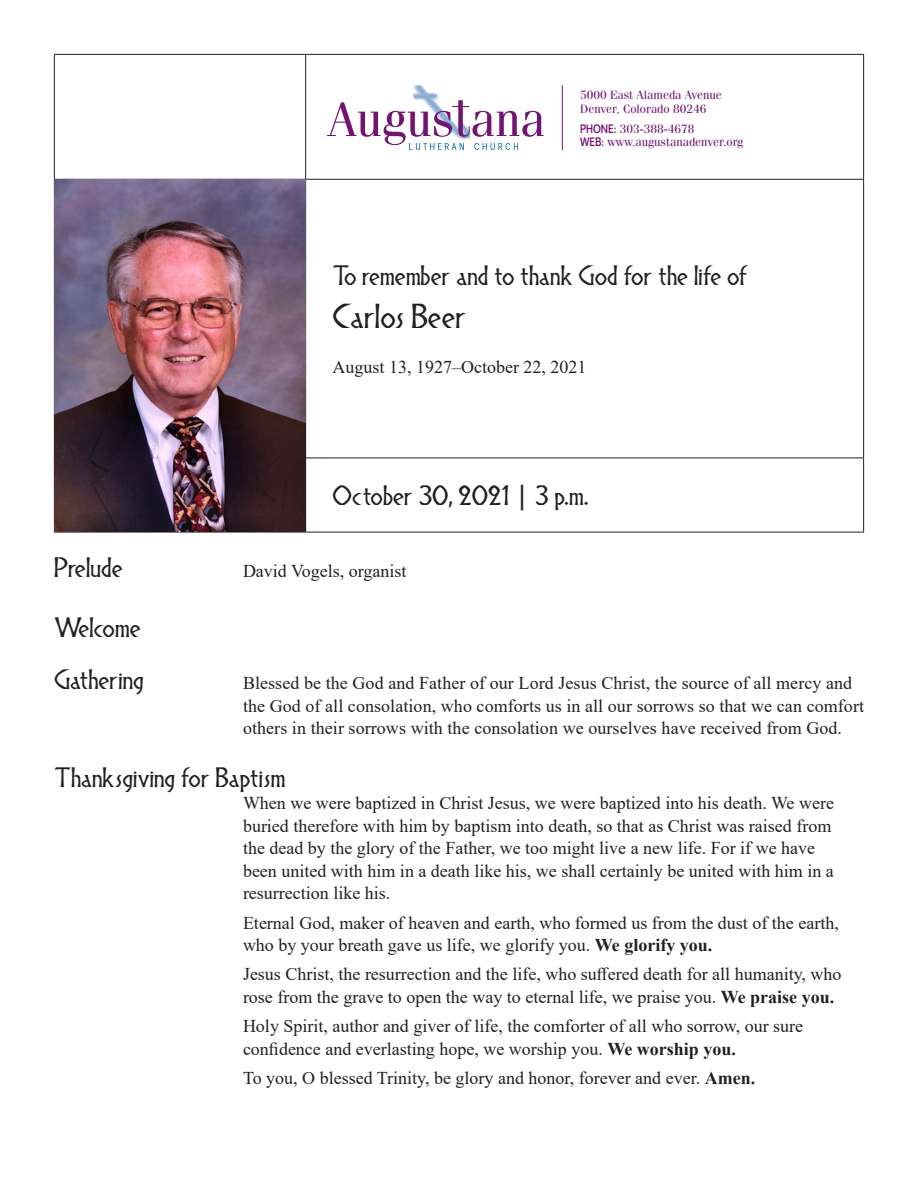
<style>
.page{position:relative;width:918px;height:1188px;background:#fff}
.page>*{position:absolute;margin:0;border:0;box-sizing:border-box;transform-origin:0 0}
._03_Body_text_indent{font:31.5px "Blandford Woodland NF";color:#231f20}
._01_Body_text{font:25.5px "Blandford Woodland NF";color:#231f20}
._03_Body_text_no_ind{font:25.5px "Blandford Woodland NF";color:#231f20}
._02_Body_text_space{font:18px/22.5px "Times New Roman";color:#231f20}
._01_Body_text-2{font:18px/22.5px "Times New Roman";letter-spacing:.005em;color:#231f20}
.ITC_Fenice{font:12px "Fenice";color:#731372}
.s1{font-family:"Folio";font-weight:500}
.s2{font-weight:700}
</style>
<div class="page">
<hr style="left:54px;top:54px;width:252px;height:1px;background:#231f20">
<hr style="left:54px;top:55px;width:1px;height:124px;background:#231f20">
<hr style="left:306px;top:54px;width:558px;height:1px;background:#231f20">
<hr style="left:305px;top:55px;width:1px;height:124px;background:#231f20">
<hr style="left:863px;top:55px;width:1px;height:124px;background:#231f20">
<hr style="left:54px;top:179px;width:252px;height:1px;background:#231f20">
<hr style="left:54px;top:180px;width:1px;height:278px;background:#231f20">
<hr style="left:306px;top:179px;width:558px;height:1px;background:#231f20">
<hr style="left:305px;top:180px;width:1px;height:278px;background:#231f20">
<hr style="left:863px;top:180px;width:1px;height:278px;background:#231f20">
<hr style="left:54px;top:458px;width:1px;height:74px;background:#231f20">
<hr style="left:305px;top:458px;width:559px;height:1px;background:#231f20">
<hr style="left:305px;top:458px;width:1px;height:74px;background:#231f20">
<hr style="left:863px;top:458px;width:1px;height:74px;background:#231f20">
<hr style="left:54px;top:532px;width:252px;height:1px;background:#231f20">
<hr style="left:306px;top:532px;width:558px;height:1px;background:#231f20">
<svg style="left:327px;top:85px;width:217px;height:65px"></svg>
<hr style="left:562px;top:85px;width:1px;height:65px;background:#731372">
<img style="left:55px;top:180px;width:250px;height:352px">
<p class="ITC_Fenice" style="left:580px;top:88px;width:143px">5000 East Alameda Avenue</p>
<p class="ITC_Fenice" style="left:580px;top:101px;width:128px">Denver, Colorado 80246</p>
<p class="ITC_Fenice" style="left:580px;top:122px;width:116px"><span class="s1">PHONE:</span> 303-388-4678</p>
<p class="ITC_Fenice" style="left:580px;top:135px;width:165px"><span class="s1">WEB:</span> www.augustanadenver.org</p>
<p class="_01_Body_text" style="left:333px;top:257px;width:418px">To remember and to thank God for the life of</p>
<p class="_03_Body_text_indent" style="left:333px;top:294px;width:135px">Carlos Beer</p>
<p class="_01_Body_text-2" style="left:333px;top:355px;width:255px">August 13, 1927–October 22, 2021</p>
<p class="_03_Body_text_no_ind" style="left:333px;top:478px;width:258px">October 30, 2021 | 3 p.m.</p>
<p class="_01_Body_text" style="left:54px;top:549px;width:70px">Prelude</p>
<p class="_01_Body_text-2" style="left:243px;top:559px;width:165px">David Vogels, organist</p>
<p class="_01_Body_text" style="left:54px;top:609px;width:88px">Welcome</p>
<p class="_01_Body_text" style="left:54px;top:662px;width:91px">Gathering</p>
<p class="_01_Body_text-2" style="left:243px;top:672px;width:623px">Blessed be the God and Father of our Lord Jesus Christ, the source of all mercy and the God of all consolation, who comforts us in all our sorrows so that we can comfort others in their sorrows with the consolation we ourselves have received from God.</p>
<p class="_01_Body_text" style="left:54px;top:759px;width:233px">Thanksgiving for Baptism</p>
<p class="_02_Body_text_space" style="left:243px;top:792px;width:593px">When we were baptized in Christ Jesus, we were baptized into his death. We were buried therefore with him by baptism into death, so that as Christ was raised from the dead by the glory of the Father, we too might live a new life. For if we have been united with him in a death like his, we shall certainly be united with him in a resurrection like his.</p>
<p class="_02_Body_text_space" style="left:243px;top:911px;width:597px">Eternal God, maker of heaven and earth, who formed us from the dust of the earth, who by your breath gave us life, we glorify you. <span class="s2">We glorify you.</span></p>
<p class="_02_Body_text_space" style="left:243px;top:963px;width:600px">Jesus Christ, the resurrection and the life, who suffered death for all humanity, who rose from the grave to open the way to eternal life, we praise you. <span class="s2">We praise you.</span></p>
<p class="_02_Body_text_space" style="left:243px;top:1014px;width:562px">Holy Spirit, author and giver of life, the comforter of all who sorrow, our sure confidence and everlasting hope, we worship you. <span class="s2">We worship you.</span></p>
<p class="_01_Body_text-2" style="left:243px;top:1066px;width:514px">To you, O blessed Trinity, be glory and honor, forever and ever. <span class="s2">Amen.</span></p>
</div>
